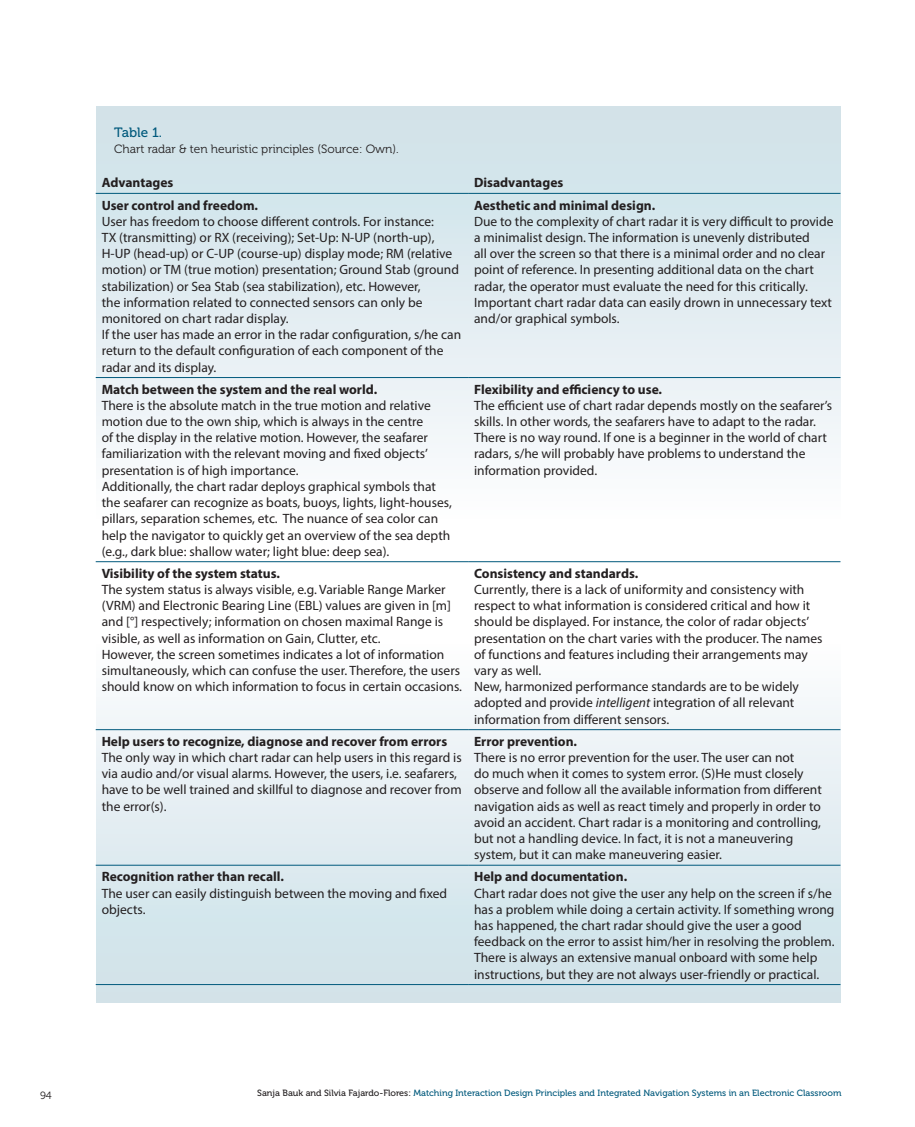
<style>
.page{position:relative;width:915px;height:1127px;background:#fff}
.page>*{position:absolute;margin:0;border:0;box-sizing:border-box;transform-origin:0 0}
.tablica{font:13.5px/16.2px "Myriad Pro";color:#231f20}
.tablica-2{font:700 13.5px "Myriad Pro";color:#231f20}
.Figure{font:13.5px "Museo 500";letter-spacing:-.005em;color:#00597c}
.Figure_naslov{font:12px "Museo 300";color:#231f20}
.t1{font:10.5px "Museo 300";color:#231f20}
.t2{font:9px "Museo 500";color:#00597c}
.s1{font-weight:700}
.s2{font-style:italic}
.s3{color:#231f20}
</style>
<div class="page">
<div style="left:96px;top:639px;width:744px;height:363px;background:linear-gradient(to bottom,#fdfdfe,#cce0e7)"></div>
<div style="left:96px;top:106px;width:744px;height:417px;background:linear-gradient(to bottom,#cce0e7,#fcfcfe)"></div>
<hr style="left:96px;top:193px;width:372px;height:1px;background:#00597c">
<hr style="left:468px;top:193px;width:372px;height:1px;background:#00597c">
<hr style="left:96px;top:377px;width:372px;height:1px;background:#00597c">
<hr style="left:468px;top:377px;width:372px;height:1px;background:#00597c">
<hr style="left:96px;top:561px;width:372px;height:1px;background:#00597c">
<hr style="left:468px;top:561px;width:372px;height:1px;background:#00597c">
<hr style="left:96px;top:729px;width:372px;height:1px;background:#00597c">
<hr style="left:468px;top:729px;width:372px;height:1px;background:#00597c">
<hr style="left:96px;top:865px;width:372px;height:1px;background:#00597c">
<hr style="left:468px;top:865px;width:372px;height:1px;background:#00597c">
<hr style="left:96px;top:984px;width:372px;height:1px;background:#00597c">
<hr style="left:468px;top:984px;width:372px;height:1px;background:#00597c">
<p class="Figure" style="left:114px;top:125px;width:49px">Table 1.</p>
<p class="Figure_naslov" style="left:114px;top:143px;width:286px">Chart radar &amp; ten heuristic principles (Source: Own).</p>
<p class="tablica-2" style="left:102px;top:174px;width:73px">Advantages</p>
<p class="tablica-2" style="left:474px;top:174px;width:91px">Disadvantages</p>
<p class="tablica" style="left:102px;top:197px;width:361px"><span class="s1">User control and freedom.<br></span>User has freedom to choose different controls. For instance:<br>TX (transmitting) or RX (receiving); Set-Up: N-UP (north-up), H-UP (head-up) or C-UP (course-up) display mode; RM (relative motion) or TM (true motion) presentation; Ground Stab (ground stabilization) or Sea Stab (sea stabilization), etc. However,<br>the information related to connected sensors can only be monitored on chart radar display.<br>If the user has made an error in the radar configuration, s/he can return to the default configuration of each component of the radar and its display.</p>
<p class="tablica" style="left:474px;top:197px;width:361px"><span class="s1">Aesthetic and minimal design.<br></span>Due to the complexity of chart radar it is very difficult to provide a minimalist design. The information is unevenly distributed<br>all over the screen so that there is a minimal order and no clear point of reference. In presenting additional data on the chart radar, the operator must evaluate the need for this critically.<br>Important chart radar data can easily drown in unnecessary text and/or graphical symbols.</p>
<p class="tablica" style="left:102px;top:381px;width:351px"><span class="s1">Match between the system and the real world.<br></span>There is the absolute match in the true motion and relative motion due to the own ship, which is always in the centre<br>of the display in the relative motion. However, the seafarer familiarization with the relevant moving and fixed objects’ presentation is of high importance.<br>Additionally, the chart radar deploys graphical symbols that the seafarer can recognize as boats, buoys, lights, light-houses, pillars, separation schemes, etc. The nuance of sea color can help the navigator to quickly get an overview of the sea depth (e.g., dark blue: shallow water; light blue: deep sea).</p>
<p class="tablica" style="left:474px;top:381px;width:359px"><span class="s1">Flexibility and efficiency to use.<br></span>The efficient use of chart radar depends mostly on the seafarer’s skills. In other words, the seafarers have to adapt to the radar.<br>There is no way round. If one is a beginner in the world of chart radars, s/he will probably have problems to understand the information provided.</p>
<p class="tablica" style="left:102px;top:565px;width:362px"><span class="s1">Visibility of the system status.<br></span>The system status is always visible, e.g. Variable Range Marker (VRM) and Electronic Bearing Line (EBL) values are given in [m] and [°] respectively; information on chosen maximal Range is visible, as well as information on Gain, Clutter, etc.<br>However, the screen sometimes indicates a lot of information simultaneously, which can confuse the user. Therefore, the users should know on which information to focus in certain occasions.</p>
<p class="tablica" style="left:474px;top:565px;width:350px"><span class="s1">Consistency and standards.<br></span>Currently, there is a lack of uniformity and consistency with respect to what information is considered critical and how it should be displayed. For instance, the color of radar objects’ presentation on the chart varies with the producer. The names of functions and features including their arrangements may vary as well.<br>New, harmonized performance standards are to be widely adopted and provide <span class="s2">intelligent</span> integration of all relevant information from different sensors.</p>
<p class="tablica" style="left:102px;top:733px;width:361px"><span class="s1">Help users to recognize, diagnose and recover from errors </span>The only way in which chart radar can help users in this regard is via audio and/or visual alarms. However, the users, i.e. seafarers, have to be well trained and skillful to diagnose and recover from the error(s).</p>
<p class="tablica" style="left:474px;top:733px;width:349px"><span class="s1">Error prevention.<br></span>There is no error prevention for the user. The user can not<br>do much when it comes to system error. (S)He must closely observe and follow all the available information from different navigation aids as well as react timely and properly in order to avoid an accident. Chart radar is a monitoring and controlling, but not a handling device. In fact, it is not a maneuvering system, but it can make maneuvering easier.</p>
<p class="tablica" style="left:102px;top:868px;width:347px"><span class="s1">Recognition rather than recall.<br></span>The user can easily distinguish between the moving and fixed objects.</p>
<p class="tablica" style="left:474px;top:868px;width:362px"><span class="s1">Help and documentation.<br></span>Chart radar does not give the user any help on the screen if s/he has a problem while doing a certain activity. If something wrong has happened, the chart radar should give the user a good feedback on the error to assist him/her in resolving the problem.<br>There is always an extensive manual onboard with some help instructions, but they are not always user-friendly or practical.</p>
<p class="t1" style="left:40px;top:1090px;width:13px">94</p>
<p class="t2" style="left:257px;top:1088px;width:585px"><span class="s3">Sanja Bauk and Silvia Fajardo-Flores:</span> Matching Interaction Design Principles and Integrated Navigation Systems in an Electronic Classroom</p>
</div>
